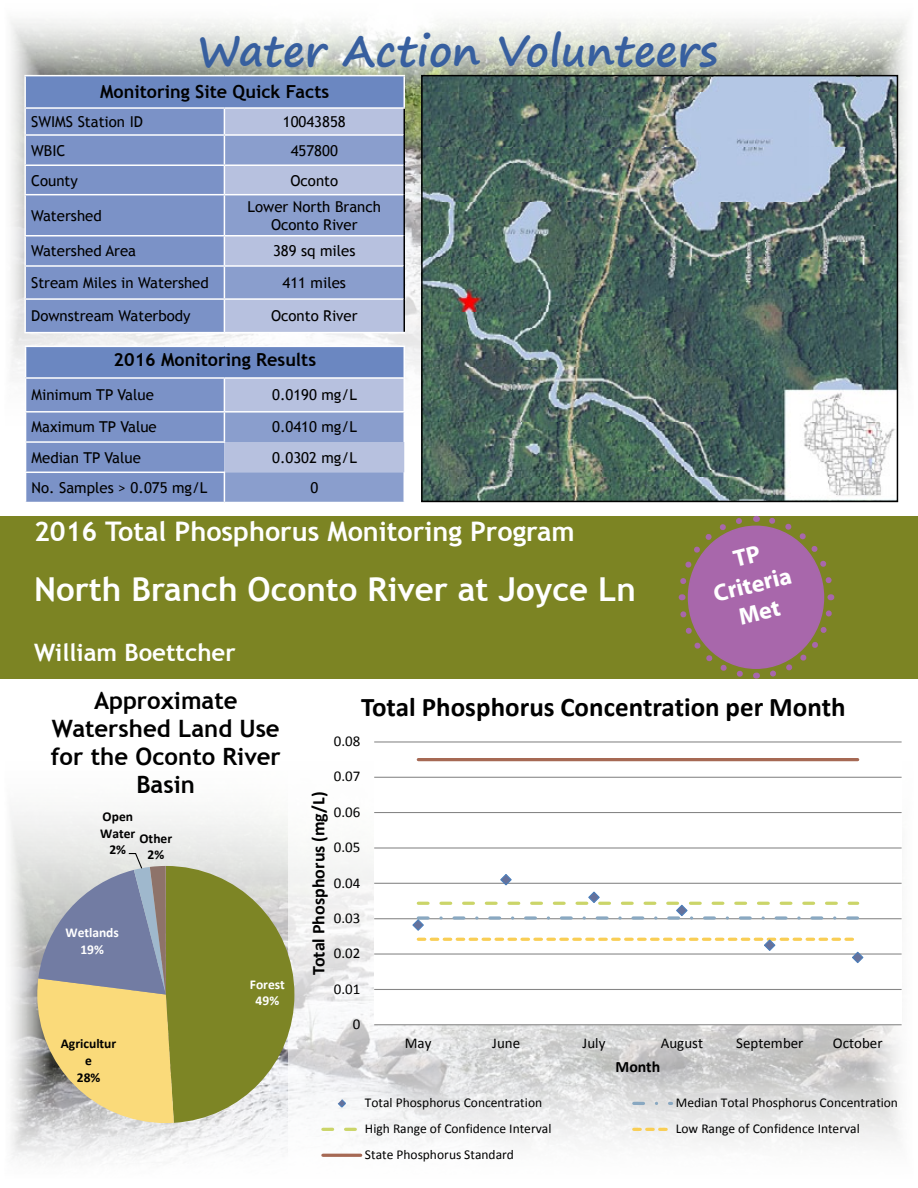
<style>
.page{position:relative;width:918px;height:1188px;background:#fff}
.page>*{position:absolute;margin:0;border:0;box-sizing:border-box;transform-origin:0 0}
.t1{font:700 42px "Segoe Print";color:#375f9f}
.t2{font:700 33px "Trebuchet MS";color:#fff}
.t3{font:700 27px "Trebuchet MS";color:#fff}
.t4{font:700 27px "Calibri";color:#000}
.t5{font:700 24px/27.9px "Trebuchet MS";color:#000;text-align:center}
.t6{font:700 24px "Trebuchet MS";color:#fff}
.t7{font:700 24px/28.8px "Myriad Pro";color:#fff;text-align:center}
.t8{font:700 18px "Trebuchet MS";color:#000}
.t9{font:700 18px "Calibri";color:#000}
.t10{font:700 15.9px "Calibri";color:#000}
.t11{font:15px/18px "Trebuchet MS";color:#000;text-align:center}
.t12{font:15px "Calibri";letter-spacing:.005em;color:#000}
.t13{font:13.5px "Calibri";color:#000}
.t14{font:700 13.5px/16.5px "Calibri";color:#000;text-align:center}
.t15{font:700 13.5px/16.5px "Calibri";color:#fff;text-align:center}
</style>
<div class="page">
<img style="left:11px;top:19px;width:896px;height:429px">
<img style="left:11px;top:811px;width:277px;height:349px">
<div style="left:0;top:516px;width:918px;height:163px;background:#7c8423"></div>
<div style="left:26px;top:346px;width:378px;height:32px;background:#6b87c1"></div>
<hr style="left:25px;top:346px;width:199px;height:1px;background:#fff">
<hr style="left:25px;top:347px;width:1px;height:30px;background:#fff">
<hr style="left:224px;top:346px;width:181px;height:1px;background:#fff">
<hr style="left:404px;top:347px;width:1px;height:30px;background:#fff">
<hr style="left:25px;top:377px;width:199px;height:2px;background:#fff">
<hr style="left:224px;top:377px;width:181px;height:2px;background:#fff">
<svg style="left:25px;top:378px;width:380px;height:125px"></svg>
<hr style="left:25px;top:502px;width:199px;height:1px;background:#fff">
<img style="left:424px;top:78px;width:471px;height:421px">
<div style="left:421px;top:75px;width:477px;height:427px;border:2px solid #000"></div>
<div style="left:25px;top:76px;width:379px;height:32px;background:#6b87c1"></div>
<div style="left:26px;top:109px;width:198px;height:223px;background:#7b92c7"></div>
<hr style="left:24px;top:75px;width:200px;height:1px;background:#fff">
<hr style="left:24px;top:76px;width:2px;height:31px;background:#fff">
<hr style="left:224px;top:75px;width:181px;height:1px;background:#fff">
<hr style="left:404px;top:76px;width:1px;height:31px;background:#fff">
<hr style="left:24px;top:107px;width:200px;height:2px;background:#fff">
<hr style="left:224px;top:107px;width:181px;height:2px;background:#fff">
<hr style="left:24px;top:109px;width:2px;height:25px;background:#fff">
<hr style="left:24px;top:136px;width:2px;height:28px;background:#fff">
<hr style="left:24px;top:166px;width:2px;height:28px;background:#fff">
<hr style="left:24px;top:195px;width:2px;height:40px;background:#fff">
<hr style="left:24px;top:267px;width:2px;height:31px;background:#fff">
<hr style="left:24px;top:300px;width:2px;height:32px;background:#fff">
<hr style="left:24px;top:134px;width:200px;height:2px;background:#fff">
<hr style="left:24px;top:164px;width:200px;height:2px;background:#fff">
<hr style="left:24px;top:194px;width:200px;height:1px;background:#fff">
<hr style="left:24px;top:298px;width:200px;height:2px;background:#fff">
<hr style="left:24px;top:332px;width:200px;height:1px;background:#fff">
<hr style="left:24px;top:237px;width:2px;height:28px;background:#fff">
<hr style="left:24px;top:235px;width:200px;height:2px;background:#fff">
<hr style="left:24px;top:265px;width:200px;height:2px;background:#fff">
<svg style="left:224px;top:108px;width:181px;height:224px"></svg>
<hr style="left:224px;top:235px;width:179px;height:2px;background:#fff">
<hr style="left:404px;top:236px;width:1px;height:30px;background:#000">
<hr style="left:224px;top:267px;width:1px;height:31px;background:#fff">
<hr style="left:224px;top:265px;width:179px;height:2px;background:#fff">
<hr style="left:404px;top:266px;width:1px;height:33px;background:#000">
<hr style="left:224px;top:300px;width:1px;height:32px;background:#fff">
<hr style="left:224px;top:298px;width:179px;height:2px;background:#fff">
<hr style="left:404px;top:299px;width:1px;height:33px;background:#000">
<hr style="left:224px;top:332px;width:181px;height:1px;background:#fff">
<div style="left:289px;top:679px;width:629px;height:499px;background:#fff;opacity:.63"></div>
<div style="left:374px;top:742px;width:528px;height:283px;background:#fff"></div>
<hr style="left:374px;top:989px;width:528px;height:1px;background:#868686">
<hr style="left:374px;top:953px;width:528px;height:2px;background:#868686">
<hr style="left:374px;top:918px;width:528px;height:1px;background:#868686">
<hr style="left:374px;top:883px;width:528px;height:1px;background:#868686">
<hr style="left:374px;top:847px;width:528px;height:2px;background:#868686">
<hr style="left:374px;top:812px;width:528px;height:1px;background:#868686">
<hr style="left:374px;top:777px;width:528px;height:1px;background:#868686">
<hr style="left:374px;top:741px;width:528px;height:2px;background:#868686">
<hr style="left:374px;top:1024px;width:528px;height:1px;background:#868686">
<hr style="left:418px;top:758px;width:440px;height:3px;background:#a66954">
<svg style="left:411px;top:874px;width:447px;height:57px"></svg>
<svg style="left:418px;top:938px;width:446px;height:26px"></svg>
<svg style="left:337px;top:1098px;width:10px;height:11px"></svg>
<svg style="left:634px;top:1102px;width:38px;height:3px"></svg>
<svg style="left:323px;top:1128px;width:38px;height:3px"></svg>
<svg style="left:634px;top:1128px;width:38px;height:3px"></svg>
<hr style="left:323px;top:1154px;width:38px;height:3px;background:#a66954">
<svg style="left:37px;top:852px;width:257px;height:271px"></svg>
<svg style="left:766px;top:594px;width:71px;height:87px"></svg>
<svg style="left:756px;top:516px;width:76px;height:71px"></svg>
<svg style="left:678px;top:518px;width:68px;height:82px"></svg>
<svg style="left:676px;top:607px;width:81px;height:75px"></svg>
<div style="left:689px;top:526px;width:134px;height:142px;background:#a867ab;border-radius:50%"></div>
<h1 class="t1" style="left:197px;top:13px;width:522px">Water Action Volunteers</h1>
<p class="t8" style="left:100px;top:81px;width:231px">Monitoring Site Quick Facts</p>
<p class="t11" style="left:31px;top:113px;width:113px">SWIMS Station ID</p>
<p class="t11" style="left:283px;top:113px;width:64px">10043858</p>
<p class="t11" style="left:31px;top:142px;width:36px">WBIC</p>
<p class="t11" style="left:291px;top:142px;width:49px">457800</p>
<p class="t11" style="left:31px;top:171px;width:48px">County</p>
<p class="t11" style="left:290px;top:171px;width:49px">Oconto</p>
<p class="t11" style="left:31px;top:207px;width:72px">Watershed</p>
<p class="t11" style="left:248px;top:198px;width:135px">Lower North Branch<br>Oconto River</p>
<p class="t11" style="left:31px;top:242px;width:107px">Watershed Area</p>
<p class="t11" style="left:273px;top:242px;width:84px">389 sq miles</p>
<p class="t11" style="left:31px;top:274px;width:179px">Stream Miles in Watershed</p>
<p class="t11" style="left:283px;top:274px;width:65px">411 miles</p>
<p class="t11" style="left:31px;top:307px;width:161px">Downstream Waterbody</p>
<p class="t11" style="left:271px;top:307px;width:88px">Oconto River</p>
<p class="t8" style="left:114px;top:348px;width:204px">2016 Monitoring Results</p>
<p class="t11" style="left:32px;top:386px;width:124px">Minimum TP Value</p>
<p class="t11" style="left:272px;top:386px;width:86px">0.0190 mg/L</p>
<p class="t11" style="left:32px;top:418px;width:127px">Maximum TP Value</p>
<p class="t11" style="left:272px;top:418px;width:86px">0.0410 mg/L</p>
<p class="t11" style="left:32px;top:449px;width:111px">Median TP Value</p>
<p class="t11" style="left:272px;top:449px;width:86px">0.0302 mg/L</p>
<p class="t11" style="left:32px;top:479px;width:177px">No. Samples &gt; 0.075 mg/L</p>
<p class="t11" style="left:310px;top:479px;width:9px">0</p>
<h3 class="t3" style="left:34px;top:515px;width:542px">2016 Total Phosphorus Monitoring Program</h3>
<h2 class="t2" style="left:34px;top:569px;width:603px">North Branch Oconto River at Joyce Ln</h2>
<h3 class="t6" style="left:34px;top:638px;width:203px">William Boettcher</h3>
<h3 class="t7" style="left:703px;top:551px;width:81px;rotate:-14deg">TP<br>Criteria<br>Met</h3>
<h3 class="t5" style="left:51px;top:687px;width:232px">Approximate<br>Watershed Land Use for the Oconto River<br>Basin</h3>
<p class="t14" style="left:100px;top:808px;width:37px">Open<br>Water<br>2%</p>
<p class="t14" style="left:139px;top:830px;width:34px">Other<br>2%</p>
<p class="t15" style="left:65px;top:924px;width:55px">Wetlands<br>19%</p>
<p class="t14" style="left:61px;top:1036px;width:57px">Agricultur e<br>28%</p>
<p class="t15" style="left:250px;top:976px;width:37px">Forest<br>49%</p>
<h3 class="t4" style="left:361px;top:690px;width:486px">Total Phosphorus Concentration per Month</h3>
<p class="t12" style="left:334px;top:732px;width:28px">0.08</p>
<p class="t12" style="left:334px;top:767px;width:28px">0.07</p>
<p class="t9" style="left:307px;top:975px;width:184px;rotate:-90deg">Total Phosphorus (mg/L)</p>
<p class="t12" style="left:334px;top:802px;width:28px">0.06</p>
<p class="t12" style="left:334px;top:838px;width:28px">0.05</p>
<p class="t12" style="left:334px;top:873px;width:28px">0.04</p>
<p class="t12" style="left:334px;top:908px;width:28px">0.03</p>
<p class="t12" style="left:334px;top:944px;width:28px">0.02</p>
<p class="t12" style="left:334px;top:979px;width:28px">0.01</p>
<p class="t12" style="left:353px;top:1015px;width:9px">0</p>
<p class="t12" style="left:405px;top:1034px;width:28px">May</p>
<p class="t12" style="left:492px;top:1034px;width:29px">June</p>
<p class="t12" style="left:583px;top:1034px;width:24px">July</p>
<p class="t12" style="left:661px;top:1034px;width:44px">August</p>
<p class="t12" style="left:736px;top:1034px;width:69px">September</p>
<p class="t12" style="left:833px;top:1034px;width:51px">October</p>
<p class="t10" style="left:615px;top:1057px;width:46px">Month</p>
<p class="t13" style="left:365px;top:1094px;width:179px">Total Phosphorus Concentration</p>
<p class="t13" style="left:676px;top:1094px;width:224px">Median Total Phosphorus Concentration</p>
<p class="t13" style="left:365px;top:1120px;width:188px">High Range of Confidence Interval</p>
<p class="t13" style="left:676px;top:1120px;width:185px">Low Range of Confidence Interval</p>
<p class="t13" style="left:365px;top:1146px;width:151px">State Phosphorus Standard</p>
</div>
